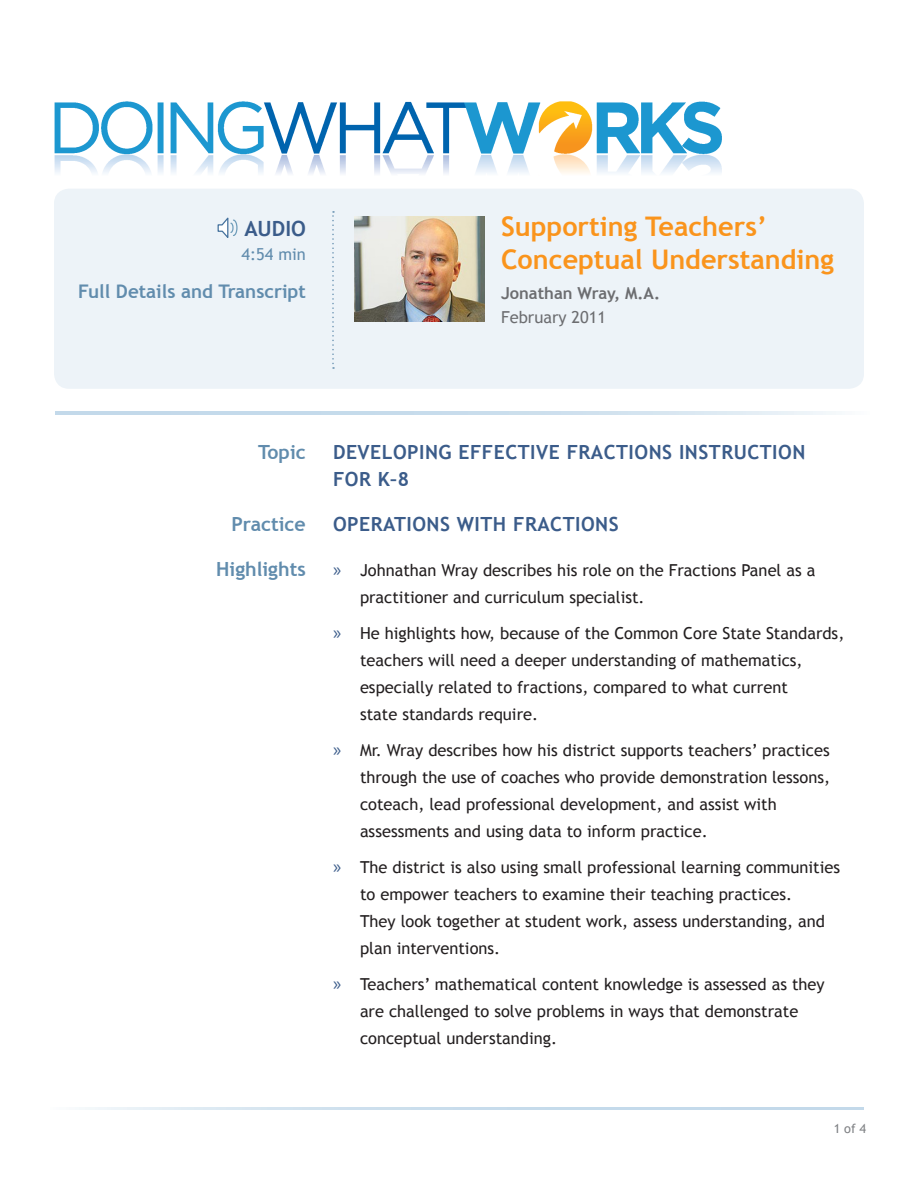
<style>
.page{position:relative;width:918px;height:1188px;background:#fff}
.page>*{position:absolute;margin:0;border:0;box-sizing:border-box;transform-origin:0 0}
.Doc_Title{font:700 27px/32.4px "Trebuchet MS";color:#fa941c}
.Media_Type{font:700 21px "Trebuchet MS";color:#3b5c8a}
.Topic{font:700 19.5px/27px "Trebuchet MS";letter-spacing:.025em;color:#3b5c8a}
.t1{font:700 19.5px "Trebuchet MS";color:#618cad}
.Full_Details_and_Tra{font:700 18.75px "Trebuchet MS";color:#618cad}
.t2{font:16.5px/27px "Trebuchet MS";color:#231f20}
.Site_Credit{font:700 16.5px/24px "Trebuchet MS";color:#6c6d70}
.Duration{font:16.5px "Trebuchet MS";color:#618cad}
.t3{font:12.75px "Trebuchet MS";color:#808285}
.s1{font-weight:400}
.s2{font-family:"Myriad Pro";font-size:19.5px;color:#3b5c8a}
</style>
<div class="page">
<img style="left:54px;top:101px;width:668px;height:91px">
<svg style="left:85px;top:1107px;width:779px;height:3px;background:#cee0ed"></svg>
<svg style="left:56px;top:412px;width:780px;height:3px;background:#cee0ed"></svg>
<div style="left:54px;top:189px;width:810px;height:200px;background:#edf3f8;border-radius:15px"></div>
<svg style="left:332px;top:211px;width:2px;height:158px"></svg>
<svg style="left:217px;top:217px;width:21px;height:21px"></svg>
<img style="left:354px;top:216px;width:131px;height:106px">
<p class="Media_Type" style="left:244px;top:216px;width:63px">AUDIO</p>
<p class="Duration" style="left:242px;top:245px;width:66px">4:54 min</p>
<p class="Full_Details_and_Tra" style="left:78px;top:280px;width:229px">Full Details and Transcript</p>
<p class="Doc_Title" style="left:501px;top:210px;width:334px">Supporting Teachers’<br>Conceptual Understanding</p>
<p class="Site_Credit" style="left:501px;top:281px;width:160px">Jonathan Wray, M.A.<br><span class="s1">February 2011</span></p>
<p class="t1" style="left:258px;top:440px;width:49px">Topic</p>
<p class="t1" style="left:232px;top:512px;width:76px">Practice</p>
<p class="t1" style="left:216px;top:557px;width:91px">Highlights</p>
<p class="Topic" style="left:333px;top:439px;width:474px">DEVELOPING EFFECTIVE FRACTIONS INSTRUCTION<br>FOR K–8</p>
<p class="Topic" style="left:333px;top:511px;width:287px">OPERATIONS WITH FRACTIONS</p>
<p class="t2" style="left:360px;top:557px;width:457px;text-indent:-27px"><span class="s2">»</span> Johnathan Wray describes his role on the Fractions Panel as a practitioner and curriculum specialist.</p>
<p class="t2" style="left:360px;top:620px;width:486px;text-indent:-27px"><span class="s2">»</span> He highlights how, because of the Common Core State Standards, teachers will need a deeper understanding of mathematics, especially related to fractions, compared to what current<br>state standards require.</p>
<p class="t2" style="left:360px;top:737px;width:472px;text-indent:-27px"><span class="s2">»</span> Mr. Wray describes how his district supports teachers’ practices through the use of coaches who provide demonstration lessons, coteach, lead professional development, and assist with assessments and using data to inform practice.</p>
<p class="t2" style="left:360px;top:854px;width:482px;text-indent:-27px"><span class="s2">»</span> The district is also using small professional learning communities to empower teachers to examine their teaching practices.<br>They look together at student work, assess understanding, and plan interventions.</p>
<p class="t2" style="left:360px;top:971px;width:466px;text-indent:-27px"><span class="s2">»</span> Teachers’ mathematical content knowledge is assessed as they are challenged to solve problems in ways that demonstrate conceptual understanding.</p>
<p class="t3" style="left:834px;top:1121px;width:34px">1 of 4</p>
</div>
